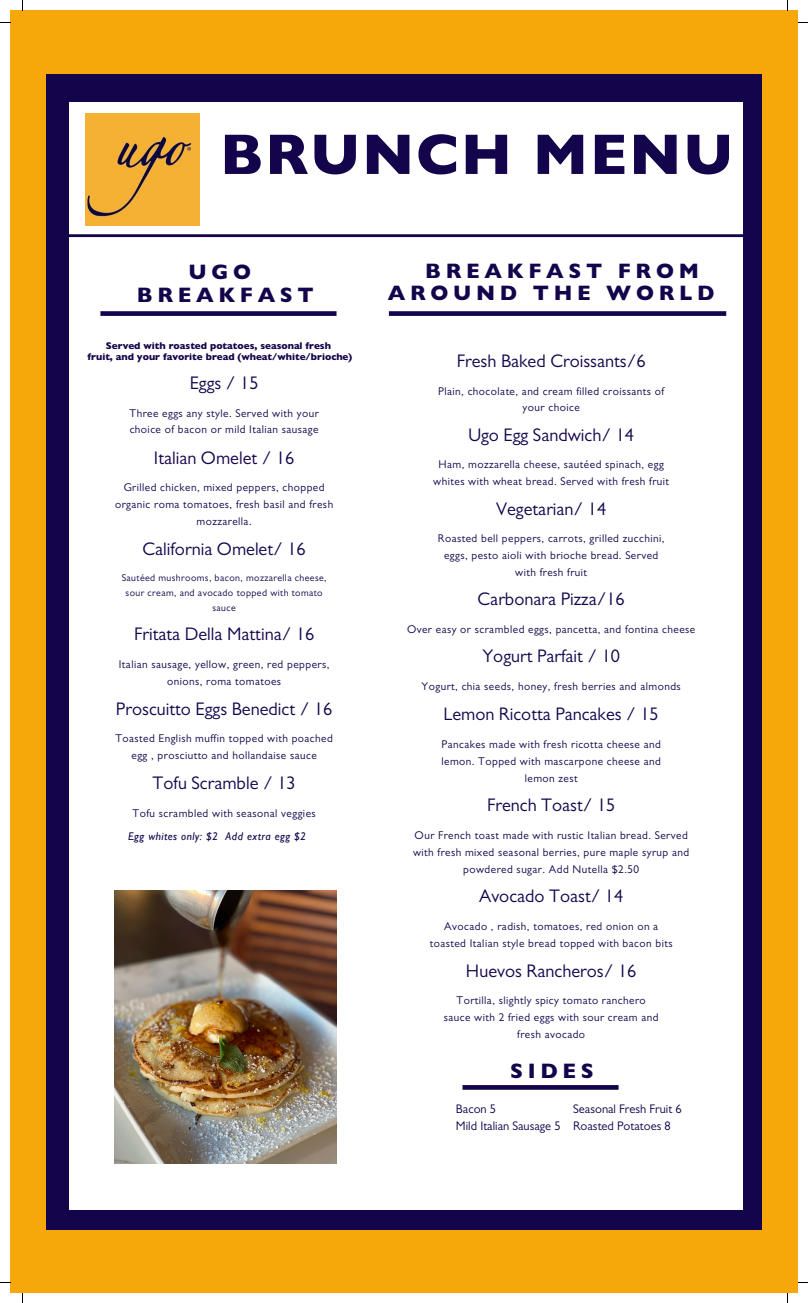
<style>
.page{position:relative;width:808px;height:1303px;background:#fff}
.page>*{position:absolute;margin:0;border:0;box-sizing:border-box;transform-origin:0 0}
.t1{font:800 57.88px "Gill Sans";letter-spacing:.03em;color:#13044b}
.t2{font:800 21.12px/22.1px "Gill Sans";letter-spacing:.22em;color:#13044b}
.t3{font:18.25px "Gill Sans";color:#13044b}
.t4{font:12.5px "Gill Sans";color:#13044b}
.t5{font:11.25px/16.9px "Gill Sans";letter-spacing:.04em;color:#13044b;text-align:center}
.t6{font:italic 500 11.25px "Gill Sans";letter-spacing:.04em;color:#13044b}
.t7{font:800 9.88px "Gill Sans";color:#13044b}
.t8{font:9.88px/14.8px "Gill Sans";letter-spacing:.04em;color:#13044b;text-align:center}
</style>
<div class="page">
<div style="left:10px;top:10px;width:788px;height:1283px;background:#f6a70a"></div>
<div style="left:47px;top:74px;width:715px;height:1155px;background:#13044b"></div>
<div style="left:69px;top:102px;width:673px;height:1107px;background:#fff"></div>
<hr style="left:64px;top:234px;width:683px;height:3px;background:#13044b">
<img style="left:86px;top:113px;width:113px;height:113px">
<img style="left:114px;top:890px;width:222px;height:273px">
<div style="left:100px;top:311px;width:236px;height:5px;background:#13044b"></div>
<div style="left:389px;top:311px;width:337px;height:5px;background:#13044b"></div>
<svg style="left:462px;top:1085px;width:156px;height:4px"></svg>
<p class="t1" style="left:220px;top:134px;width:515px">BRUNCH MENU</p>
<p class="t2" style="left:189px;top:264px;width:64px">UGO</p>
<p class="t2" style="left:137px;top:287px;width:178px">BREAKFAST</p>
<p class="t7" style="left:106px;top:342px;width:226px">Served with roasted potatoes, seasonal fresh</p>
<p class="t7" style="left:88px;top:353px;width:266px">fruit, and your favorite bread (wheat/white/brioche)</p>
<p class="t3" style="left:190px;top:377px;width:70px">Eggs / 15</p>
<p class="t5" style="left:129px;top:406px;width:191px;text-align:left">Three eggs any style. Served with your choice of bacon or mild Italian sausage</p>
<p class="t3" style="left:154px;top:451px;width:142px">Italian Omelet / 16</p>
<p class="t5" style="left:115px;top:480px;width:219px">Grilled chicken, mixed peppers, chopped organic roma tomatoes, fresh basil and fresh mozzarella.</p>
<p class="t3" style="left:142px;top:542px;width:165px">California Omelet/ 16</p>
<p class="t8" style="left:122px;top:572px;width:206px">Sautéed mushrooms, bacon, mozzarella cheese, sour cream, and avocado topped with tomato sauce</p>
<p class="t3" style="left:134px;top:628px;width:182px">Fritata Della Mattina/ 16</p>
<p class="t5" style="left:119px;top:657px;width:212px">Italian sausage, yellow, green, red peppers, onions, roma tomatoes</p>
<p class="t3" style="left:116px;top:702px;width:218px">Proscuitto Eggs Benedict / 16</p>
<p class="t5" style="left:115px;top:732px;width:219px">Toasted English muffin topped with poached egg , prosciutto and hollandaise sauce</p>
<p class="t3" style="left:153px;top:777px;width:144px">Tofu Scramble / 13</p>
<p class="t5" style="left:132px;top:806px;width:185px">Tofu scrambled with seasonal veggies</p>
<p class="t6" style="left:128px;top:832px;width:179px">Egg whites only: $2 Add extra egg $2</p>
<p class="t2" style="left:388px;top:263px;width:328px;text-indent:37px">BREAKFAST FROM<br>AROUND THE WORLD</p>
<p class="t3" style="left:456px;top:355px;width:190px">Fresh Baked Croissants/6</p>
<p class="t5" style="left:438px;top:384px;width:227px">Plain, chocolate, and cream filled croissants of your choice</p>
<p class="t3" style="left:468px;top:429px;width:167px">Ugo Egg Sandwich/ 14</p>
<p class="t5" style="left:433px;top:458px;width:237px">Ham, mozzarella cheese, sautéed spinach, egg whites with wheat bread. Served with fresh fruit</p>
<p class="t3" style="left:496px;top:502px;width:112px">Vegetarian/ 14</p>
<p class="t5" style="left:438px;top:531px;width:228px">Roasted bell peppers, carrots, grilled zucchini, eggs, pesto aioli with brioche bread. Served with fresh fruit</p>
<p class="t3" style="left:477px;top:593px;width:149px">Carbonara Pizza/16</p>
<p class="t5" style="left:407px;top:622px;width:290px">Over easy or scrambled eggs, pancetta, and fontina cheese</p>
<p class="t3" style="left:482px;top:649px;width:139px">Yogurt Parfait / 10</p>
<p class="t5" style="left:421px;top:679px;width:261px">Yogurt, chia seeds, honey, fresh berries and almonds</p>
<p class="t3" style="left:443px;top:707px;width:217px">Lemon Ricotta Pancakes / 15</p>
<p class="t5" style="left:441px;top:737px;width:221px">Pancakes made with fresh ricotta cheese and lemon. Topped with mascarpone cheese and lemon zest</p>
<p class="t3" style="left:487px;top:798px;width:130px">French Toast/ 15</p>
<p class="t5" style="left:413px;top:828px;width:278px">Our French toast made with rustic Italian bread. Served with fresh mixed seasonal berries, pure maple syrup and powdered sugar. Add Nutella $2.50</p>
<p class="t3" style="left:479px;top:890px;width:146px">Avocado Toast/ 14</p>
<p class="t5" style="left:429px;top:920px;width:244px">Avocado , radish, tomatoes, red onion on a toasted Italian style bread topped with bacon bits</p>
<p class="t3" style="left:466px;top:964px;width:172px">Huevos Rancheros/ 16</p>
<p class="t5" style="left:444px;top:993px;width:216px">Tortilla, slightly spicy tomato ranchero sauce with 2 fried eggs with sour cream and fresh avocado</p>
<p class="t2" style="left:510px;top:1063px;width:85px">SIDES</p>
<p class="t4" style="left:573px;top:1104px;width:110px">Seasonal Fresh Fruit 6</p>
<p class="t4" style="left:573px;top:1121px;width:99px">Roasted Potatoes 8</p>
<p class="t4" style="left:456px;top:1104px;width:42px">Bacon 5</p>
<p class="t4" style="left:456px;top:1121px;width:106px">Mild Italian Sausage 5</p>
</div>
